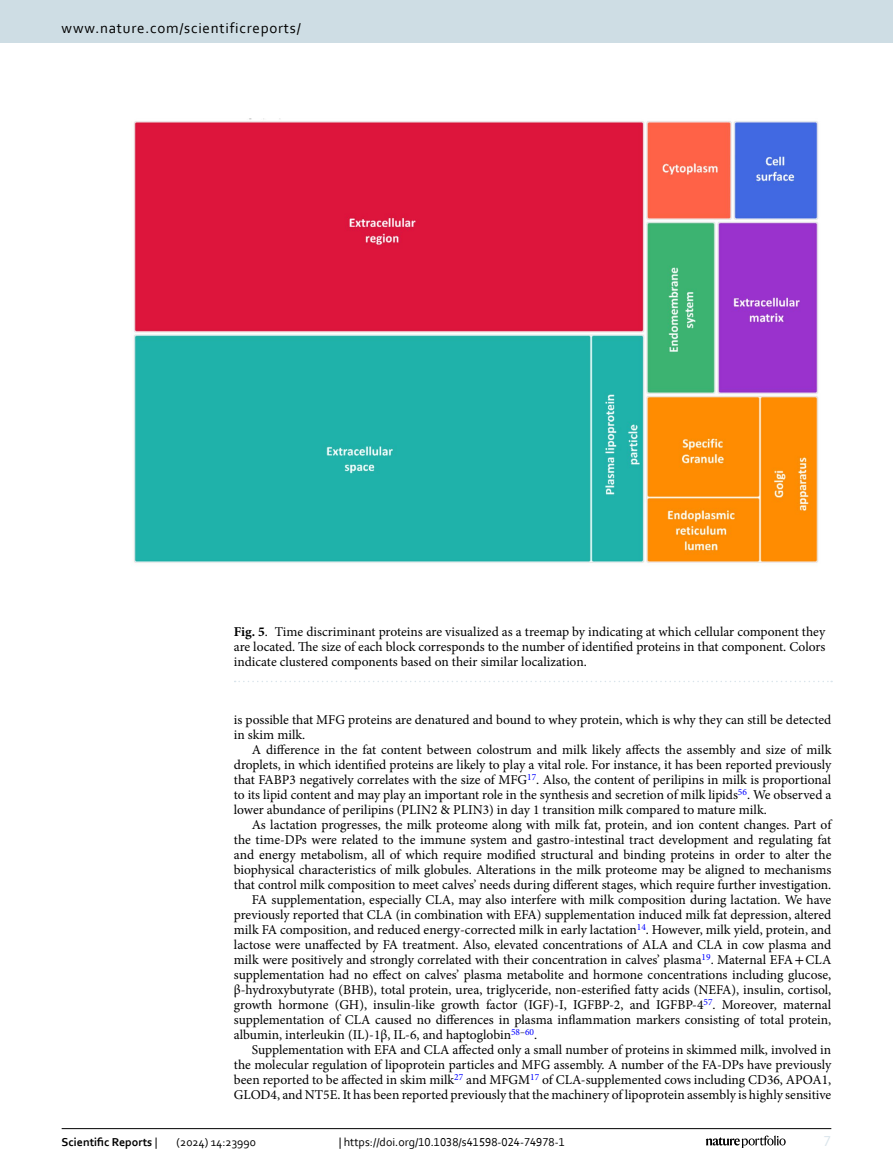
<style>
.page{position:relative;width:893px;height:1174px;background:#fff}
.page>*{position:absolute;margin:0;border:0;box-sizing:border-box;transform-origin:0 0}
.t1{font:15px "Corbel";letter-spacing:.05em;color:#000}
.t2{font:15px "Corbel";color:#d9e4eb}
.Body_Text_Indent{font:13.5px/15px "Minion Pro";color:#000;text-align:justify}
.Figure_Caption{font:13.5px/15px "Minion Pro";color:#000;text-align:justify}
.t3{font:12px "Corbel";color:#000}
.t4{font:700 12px "Corbel";color:#000}
.s1{font-weight:700}
.s2{font-family:"STIX"}
.s3{font-weight:400}
</style>
<div class="page">
<img style="left:134px;top:118px;width:684px;height:446px">
<svg style="left:235px;top:680px;width:597px;height:2px"></svg>
<hr style="left:62px;top:1128px;width:769px;height:1px;background:#000">
<svg style="left:706px;top:1135px;width:80px;height:12px"></svg>
<div style="left:0;top:0;width:893px;height:43px;background:#cedde4"></div>
<p class="t1" style="left:62px;top:18px;width:241px">www.nature.com/scientificreports/</p>
<p class="Figure_Caption" style="left:234px;top:624px;width:593px"><span class="s1">Fig. 5</span>. Time discriminant proteins are visualized as a treemap by indicating at which cellular component they are located. The size of each block corresponds to the number of identified proteins in that component. Colors indicate clustered components based on their similar localization.</p>
<p class="Body_Text_Indent" style="left:234px;top:712px;width:599px">is possible that MFG proteins are denatured and bound to whey protein, which is why they can still be detected in skim milk.</p>
<p class="Body_Text_Indent" style="left:234px;top:742px;width:599px;text-indent:18px">A difference in the fat content between colostrum and milk likely affects the assembly and size of milk droplets, in which identified proteins are likely to play a vital role. For instance, it has been reported previously that FABP3 negatively correlates with the size of MFG<sup>17</sup>. Also, the content of perilipins in milk is proportional to its lipid content and may play an important role in the synthesis and secretion of milk lipids<sup>56</sup>. We observed a lower abundance of perilipins (PLIN2 &amp; PLIN3) in day 1 transition milk compared to mature milk.</p>
<p class="Body_Text_Indent" style="left:234px;top:817px;width:599px;text-indent:18px">As lactation progresses, the milk proteome along with milk fat, protein, and ion content changes. Part of the time-DPs were related to the immune system and gastro-intestinal tract development and regulating fat and energy metabolism, all of which require modified structural and binding proteins in order to alter the biophysical characteristics of milk globules. Alterations in the milk proteome may be aligned to mechanisms that control milk composition to meet calves’ needs during different stages, which require further investigation.</p>
<p class="Body_Text_Indent" style="left:234px;top:892px;width:599px;text-indent:18px">FA supplementation, especially CLA, may also interfere with milk composition during lactation. We have previously reported that CLA (in combination with EFA) supplementation induced milk fat depression, altered milk FA composition, and reduced energy-corrected milk in early lactation<sup>14</sup>. However, milk yield, protein, and lactose were unaffected by FA treatment. Also, elevated concentrations of ALA and CLA in cow plasma and milk were positively and strongly correlated with their concentration in calves’ plasma<sup>19</sup>. Maternal EFA<span class="s2">+</span>CLA supplementation had no effect on calves’ plasma metabolite and hormone concentrations including glucose, β-hydroxybutyrate (BHB), total protein, urea, triglyceride, non-esterified fatty acids (NEFA), insulin, cortisol, growth hormone (GH), insulin-like growth factor (IGF)-I, IGFBP-2, and IGFBP-4<sup>57</sup>. Moreover, maternal supplementation of CLA caused no differences in plasma inflammation markers consisting of total protein, albumin, interleukin (IL)-1β, IL-6, and haptoglobin<sup>58</sup><sup>–</sup><sup>60</sup>.</p>
<p class="Body_Text_Indent" style="left:234px;top:1042px;width:599px;text-indent:18px">Supplementation with EFA and CLA affected only a small number of proteins in skimmed milk, involved in the molecular regulation of lipoprotein particles and MFG assembly. A number of the FA-DPs have previously been reported to be affected in skim milk<sup>27</sup> and MFGM<sup>17</sup> of CLA-supplemented cows including CD36, APOA1, GLOD4, and NT5E. It has been reported previously that the machinery of lipoprotein assembly is highly sensitive</p>
<p class="t4" style="left:62px;top:1134px;width:97px">Scientific Reports <span class="s3">|</span></p>
<p class="t3" style="left:177px;top:1134px;width:81px">(2024) 14:23990</p>
<p class="t3" style="left:339px;top:1134px;width:228px">| https://doi.org/10.1038/s41598-024-74978-1</p>
<p class="t2" style="left:824px;top:1132px;width:9px">7</p>
</div>
